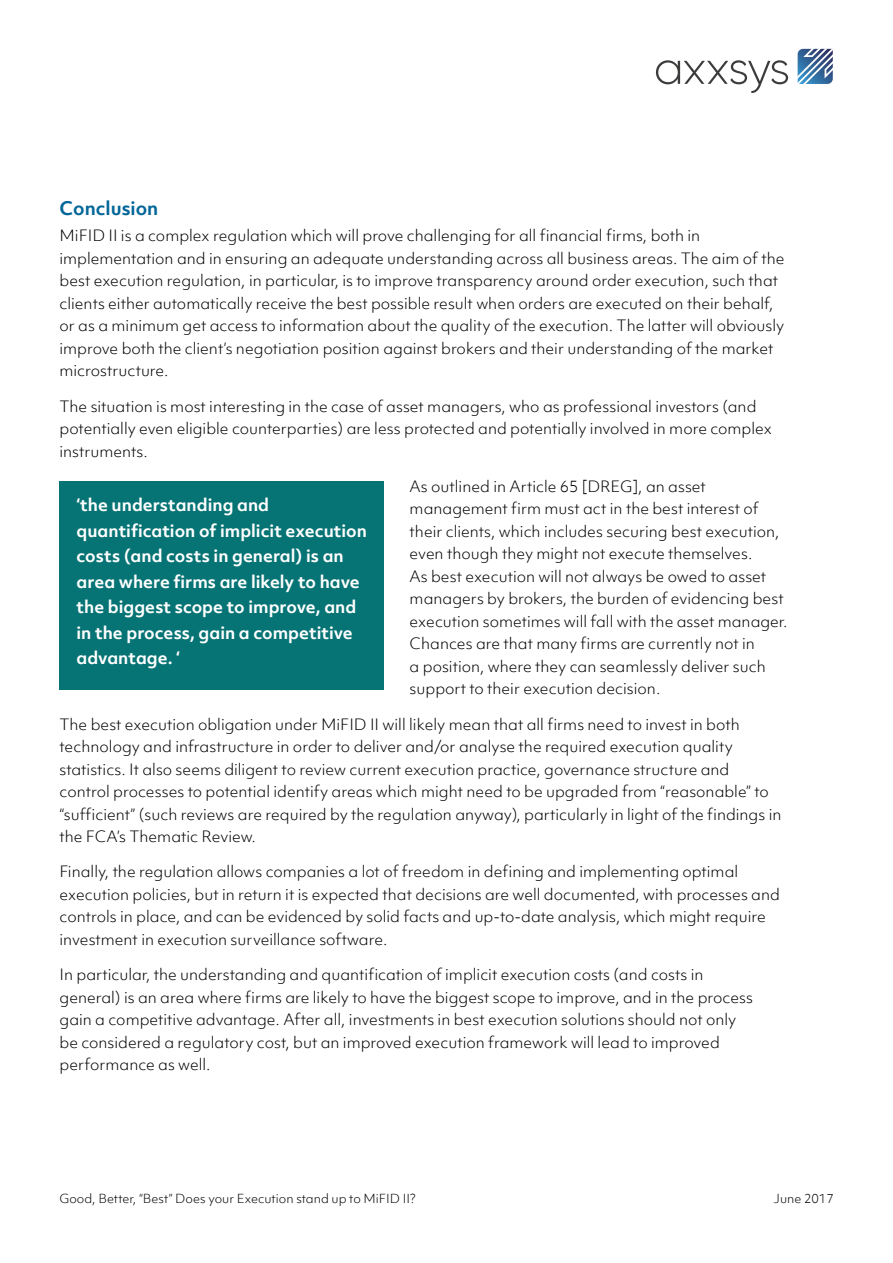
<style>
.page{position:relative;width:893px;height:1263px;background:#fff}
.page>*{position:absolute;margin:0;border:0;box-sizing:border-box;transform-origin:0 0}
.t1{font:700 18px "Objektiv Mk 1";color:#069}
.t2{font:700 16.5px/25.5px "Objektiv Mk 2";color:#fff}
.t3{font:300 15px/22.5px "Objektiv Mk 1";color:#000}
.t4{font:300 12px "Objektiv Mk 1";color:#000}
</style>
<div class="page">
<svg style="left:656px;top:60px;width:132px;height:33px"></svg>
<svg style="left:797px;top:48px;width:36px;height:36px"></svg>
<div style="left:60px;top:481px;width:324px;height:208px;background:#067374"></div>
<p class="t1" style="left:60px;top:195px;width:100px">Conclusion</p>
<p class="t3" style="left:60px;top:224px;width:726px">MiFID II is a complex regulation which will prove challenging for all financial firms, both in implementation and in ensuring an adequate understanding across all business areas. The aim of the best execution regulation, in particular, is to improve transparency around order execution, such that clients either automatically receive the best possible result when orders are executed on their behalf, or as a minimum get access to information about the quality of the execution. The latter will obviously improve both the client’s negotiation position against brokers and their understanding of the market microstructure.</p>
<p class="t3" style="left:60px;top:395px;width:714px">The situation is most interesting in the case of asset managers, who as professional investors (and potentially even eligible counterparties) are less protected and potentially involved in more complex instruments.</p>
<p class="t3" style="left:410px;top:475px;width:379px">As outlined in Article 65 [DREG], an asset management firm must act in the best interest of their clients, which includes securing best execution, even though they might not execute themselves.<br>As best execution will not always be owed to asset managers by brokers, the burden of evidencing best execution sometimes will fall with the asset manager.<br>Chances are that many firms are currently not in<br>a position, where they can seamlessly deliver such support to their execution decision.</p>
<p class="t3" style="left:60px;top:713px;width:723px">The best execution obligation under MiFID II will likely mean that all firms need to invest in both technology and infrastructure in order to deliver and/or analyse the required execution quality statistics. It also seems diligent to review current execution practice, governance structure and control processes to potential identify areas which might need to be upgraded from “reasonable” to “sufficient” (such reviews are required by the regulation anyway), particularly in light of the findings in the FCA’s Thematic Review.</p>
<p class="t3" style="left:60px;top:860px;width:722px">Finally, the regulation allows companies a lot of freedom in defining and implementing optimal execution policies, but in return it is expected that decisions are well documented, with processes and controls in place, and can be evidenced by solid facts and up-to-date analysis, which might require investment in execution surveillance software.</p>
<p class="t3" style="left:60px;top:963px;width:695px">In particular, the understanding and quantification of implicit execution costs (and costs in general) is an area where firms are likely to have the biggest scope to improve, and in the process gain a competitive advantage. After all, investments in best execution solutions should not only be considered a regulatory cost, but an improved execution framework will lead to improved performance as well.</p>
<p class="t2" style="left:77px;top:492px;width:292px">‘the understanding and quantification of implicit execution costs (and costs in general) is an area where firms are likely to have the biggest scope to improve, and in the process, gain a competitive advantage. ‘</p>
<p class="t4" style="left:60px;top:1191px;width:358px">Good, Better, “Best” Does your Execution stand up to MiFID II?</p>
<p class="t4" style="left:773px;top:1191px;width:62px">June 2017</p>
</div>
